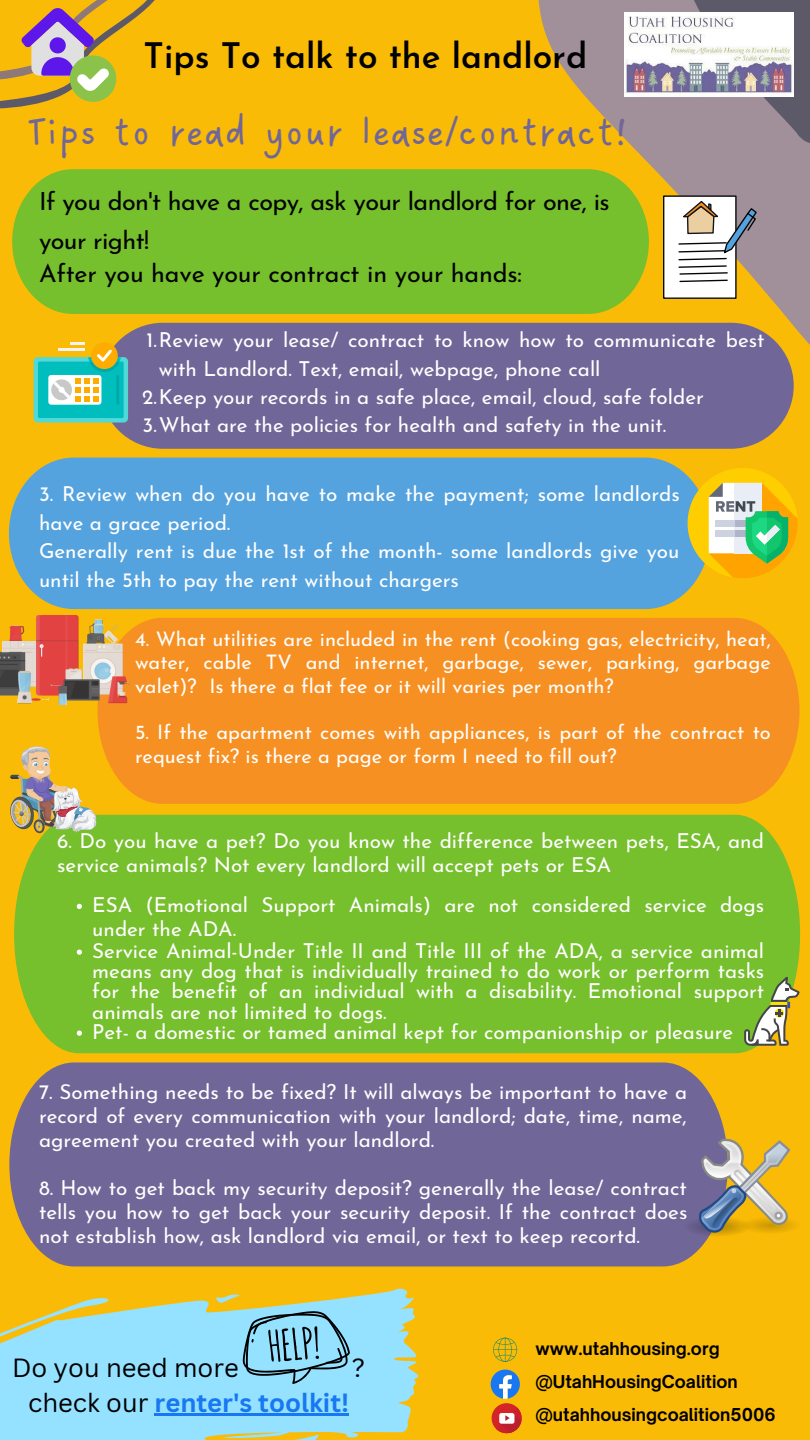
<style>
.page{position:relative;width:810px;height:1440px;background:#fabb06}
.page>*{position:absolute;margin:0;border:0;box-sizing:border-box;transform-origin:0 0}
.t1{font:43px "DO Sans Regular Alt";color:#716698}
.t2{font:600 35.1px "Josefin Sans";color:#000}
.t3{font:700 25.6px "Canva Sans";color:#1877f2}
.t4{font:25.6px "Canva Sans";color:#000}
.t5{font:25.1px/39px "Josefin Sans";letter-spacing:-.025em;color:#010202}
.t6{font:20.6px/24px "Josefin Sans";color:#fff}
.t7{font:20px/23.3px "Josefin Sans";color:#fff;text-align:justify}
.t8{font:700 17px/33px "Open Sauce One";color:#000}
.s1{font-weight:400;color:#000}
</style>
<div class="page">
<svg style="left:479px;top:0;width:331px;height:458px"></svg>
<svg style="left:667px;top:0;width:143px;height:150px;background:#877b87"></svg>
<svg style="left:135px;top:1288px;width:284px;height:152px;fill:#94e2ff"></svg>
<svg style="left:0;top:1266px;width:135px;height:174px"></svg>
<svg style="left:215px;top:1293px;width:28px;height:11px"></svg>
<img style="left:624px;top:12px;width:170px;height:85px">
<svg style="left:491px;top:1370px;width:29px;height:29px"></svg>
<div style="left:492px;top:1403px;width:30px;height:30px;background:#d42428;border-radius:50%"></div>
<svg style="left:496px;top:1408px;width:26px;height:26px"></svg>
<svg style="left:493px;top:1338px;width:24px;height:24px"></svg>
<div style="left:664px;top:196px;width:72px;height:102px;background:#fff"></div>
<div style="left:663px;top:195px;width:74px;height:104px;border:1px solid #040606"></div>
<svg style="left:678px;top:200px;width:79px;height:83px"></svg>
<svg style="left:0;top:0;width:155px;height:109px"></svg>
<div style="left:9px;top:1062px;width:717px;height:204px;background:#716698"></div>
<hr style="left:155px;top:1413px;width:194px;height:3px;background:#1877f2">
<svg style="left:243px;top:1311px;width:107px;height:73px;background:#76b5cd"></svg>
<div style="left:12px;top:169px;width:637px;height:145px;background:#76bf2d"></div>
<div style="left:100px;top:323px;width:694px;height:126px;background:#716698;border-radius:63px"></div>
<div style="left:9px;top:458px;width:689px;height:151px;background:#54a2de"></div>
<div style="left:98px;top:618px;width:702px;height:186px;background:#f79022"></div>
<div style="left:14px;top:815px;width:786px;height:238px;background:#76bf2d"></div>
<svg style="left:34px;top:342px;width:94px;height:81px"></svg>
<svg style="left:688px;top:468px;width:110px;height:110px"></svg>
<img style="left:0;top:616px;width:130px;height:88px">
<img style="left:10px;top:746px;width:87px;height:87px">
<svg style="left:744px;top:977px;width:56px;height:69px"></svg>
<svg style="left:683px;top:1138px;width:112px;height:99px"></svg>
<svg style="left:77px;top:904px;width:5px;height:5px"></svg>
<svg style="left:77px;top:950px;width:5px;height:5px"></svg>
<svg style="left:77px;top:1031px;width:5px;height:5px"></svg>
<h2 class="t2" style="left:144px;top:41px;width:445px">Tips To talk to the landlord</h2>
<h1 class="t1" style="left:27px;top:107px;width:601px">Tips to read your lease/contract!</h1>
<p class="t5" style="left:39px;top:184px;width:572px">If you don't have a copy, ask your landlord for one, is your right!</p>
<p class="t5" style="left:39px;top:256px;width:484px">After you have your contract in your hands:</p>
<p class="t6" style="left:147px;top:330px;width:620px">1.Review your lease/ contract to know how to communicate best</p>
<p class="t6" style="left:159px;top:358px;width:443px">with Landlord. Text, email, webpage, phone call</p>
<p class="t6" style="left:142px;top:387px;width:563px">2.Keep your records in a safe place, email, cloud, safe folder</p>
<p class="t6" style="left:143px;top:415px;width:525px">3.What are the policies for health and safety in the unit.</p>
<p class="t6" style="left:39px;top:482px;width:642px;line-height:28.4px">3. Review when do you have to make the payment; some landlords have a grace period.<br>Generally rent is due the 1st of the month- some landlords give you until the 5th to pay the rent without chargers</p>
<p class="t7" style="left:135px;top:629px;width:637px">4. What utilities are included in the rent (cooking gas, electricity, heat, water, cable TV and internet, garbage, sewer, parking, garbage valet)? Is there a flat fee or it will varies per month?</p>
<p class="t7" style="left:135px;top:723px;width:637px">5. If the apartment comes with appliances, is part of the contract to request fix? is there a page or form I need to fill out?</p>
<p class="t6" style="left:57px;top:830px;width:708px">6. Do you have a pet? Do you know the difference between pets, ESA, and service animals? Not every landlord will accept pets or ESA</p>
<p class="t6" style="left:92px;top:895px;width:674px">ESA (Emotional Support Animals) are not considered service dogs under the ADA.</p>
<p class="t6" style="left:92px;top:943px;width:674px;line-height:20.2px">Service Animal-Under Title II and Title III of the ADA, a service animal means any dog that is individually trained to do work or perform tasks for the benefit of an individual with a disability. Emotional support animals are not limited to dogs.<br>Pet- a domestic or tamed animal kept for companionship or pleasure</p>
<p class="t6" style="left:39px;top:1082px;width:650px;text-align:justify">7. Something needs to be fixed? It will always be important to have a record of every communication with your landlord; date, time, name, agreement you created with your landlord.</p>
<p class="t6" style="left:39px;top:1178px;width:650px;text-align:justify">8. How to get back my security deposit? generally the lease/ contract tells you how to get back your security deposit. If the contract does not establish how, ask landlord via email, or text to keep recortd.</p>
<p class="t4" style="left:12px;top:1349px;width:228px">Do you need more</p>
<p class="t4" style="left:352px;top:1349px;width:15px">?</p>
<p class="t3" style="left:28px;top:1384px;width:322px"><span class="s1">check our</span> renter's toolkit!</p>
<p class="t8" style="left:535px;top:1332px;width:242px">www.utahhousing.org @UtahHousingCoalition @utahhousingcoalition5006</p>
</div>
